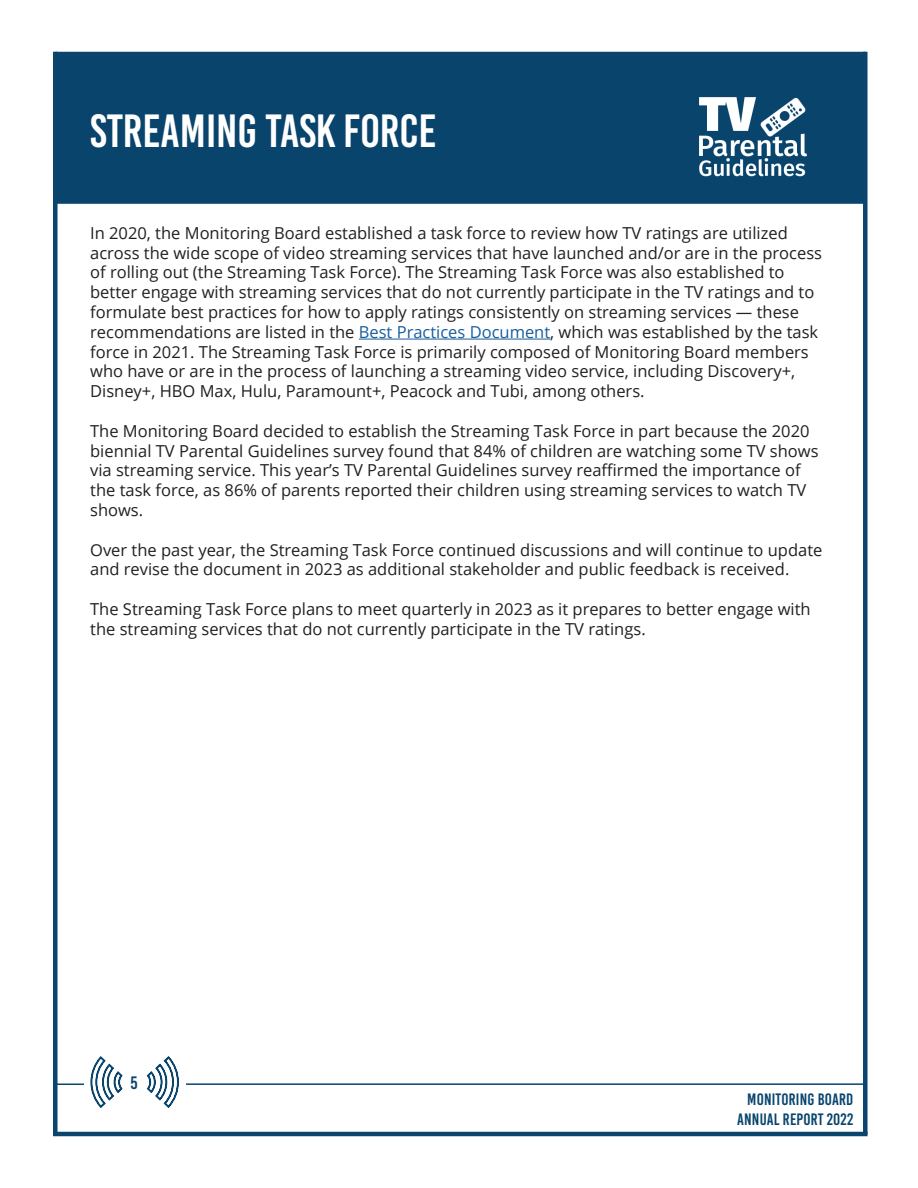
<style>
.page{position:relative;width:918px;height:1188px;background:#fff}
.page>*{position:absolute;margin:0;border:0;box-sizing:border-box;transform-origin:0 0}
.t1{font:46.5px "Bebas Kai";color:#fff}
.t2{font:18px "Bebas Kai";color:#0a456e}
.t3{font:16.5px/19.8px "Open Sans";color:#231f20}
.t4{font:16.5px "Bebas Kai";letter-spacing:.01em;color:#0a456e}
.s1{color:#175d9e}
</style>
<div class="page">
<div style="left:53px;top:53px;width:812px;height:151px;background:#09446d;border:2px solid #0a456e"></div>
<hr style="left:359px;top:339px;width:191px;height:1px;background:#175d9e">
<img style="left:673px;top:97px;width:158px;height:107px">
<svg style="left:90px;top:1056px;width:33px;height:52px"></svg>
<svg style="left:146px;top:1056px;width:33px;height:52px"></svg>
<hr style="left:186px;top:1083px;width:679px;height:2px;background:#0a456e">
<svg style="left:58px;top:1084px;width:26px;height:1px"></svg>
<div style="left:53px;top:52px;width:5px;height:1082px;background:#0a456e"></div>
<hr style="left:55px;top:52px;width:811px;height:4px;background:#0a456e">
<div style="left:863px;top:52px;width:5px;height:1083px;background:#0a456e"></div>
<hr style="left:53px;top:1132px;width:815px;height:4px;background:#0a456e">
<p class="t1" style="left:90px;top:106px;width:348px">STREAMING TASK FORCE</p>
<p class="t3" style="left:90px;top:223px;width:733px">In 2020, the Monitoring Board established a task force to review how TV ratings are utilized across the wide scope of video streaming services that have launched and/or are in the process of rolling out (the Streaming Task Force). The Streaming Task Force was also established to better engage with streaming services that do not currently participate in the TV ratings and to formulate best practices for how to apply ratings consistently on streaming services — these recommendations are listed in the <span class="s1">Best Practices Document</span>, which was established by the task force in 2021. The Streaming Task Force is primarily composed of Monitoring Board members who have or are in the process of launching a streaming video service, including Discovery+, Disney+, HBO Max, Hulu, Paramount+, Peacock and Tubi, among others.</p>
<p class="t3" style="left:90px;top:421px;width:730px">The Monitoring Board decided to establish the Streaming Task Force in part because the 2020 biennial TV Parental Guidelines survey found that 84% of children are watching some TV shows via streaming service. This year’s TV Parental Guidelines survey reaffirmed the importance of the task force, as 86% of parents reported their children using streaming services to watch TV shows.</p>
<p class="t3" style="left:90px;top:539px;width:734px">Over the past year, the Streaming Task Force continued discussions and will continue to update and revise the document in 2023 as additional stakeholder and public feedback is received.</p>
<p class="t3" style="left:90px;top:599px;width:722px">The Streaming Task Force plans to meet quarterly in 2023 as it prepares to better engage with the streaming services that do not currently participate in the TV ratings.</p>
<p class="t2" style="left:131px;top:1073px;width:9px">5</p>
<p class="t4" style="left:747px;top:1091px;width:108px">MONITORING BOARD</p>
<p class="t4" style="left:737px;top:1111px;width:118px">ANNUAL REPORT 2022</p>
</div>
